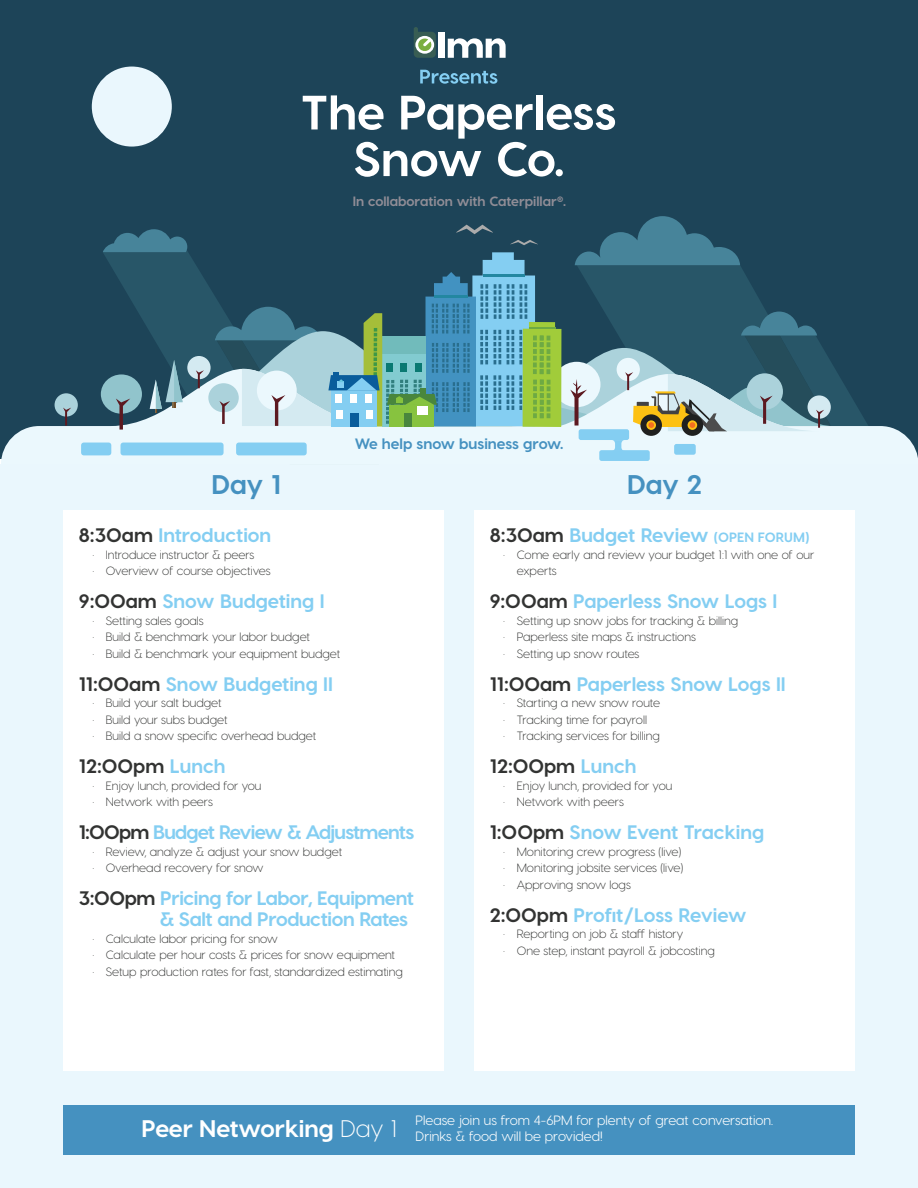
<style>
.page{position:relative;width:918px;height:1188px;background:#fff}
.page>*{position:absolute;margin:0;border:0;box-sizing:border-box;transform-origin:0 0}
.t1{font:700 27px "Visby CF";letter-spacing:-.005em;color:#4591c0}
.t2{font:700 24px "Visby CF";color:#fff}
.t3{font:700 19.5px/21px "Visby CF";letter-spacing:-.015em;color:#84cef2}
.t4{font:700 19.5px "Visby CF";letter-spacing:-.04em;color:#84cef2}
.t5{font:700 19.5px "Visby CF";color:#323332}
.t6{font:700 15px "Visby CF";color:#4591c0}
.t7{font:13.5px/16.2px "Visby CF";color:#fff}
.t8{font:700 13.5px "Visby CF";color:#908d96}
.t9{font:300 12px/16.5px "Visby CF";color:#323332}
.s1{color:#323332}
.s2{color:#84cef2}
.s3{font-size:13.5px}
.s4{font-weight:300}
</style>
<div class="page">
<div style="left:0;top:0;width:918px;height:458px;background:#1d4458"></div>
<div style="left:0;top:464px;width:918px;height:724px;background:#eaf7fd"></div>
<div style="left:63px;top:510px;width:381px;height:561px;background:#fff"></div>
<div style="left:474px;top:510px;width:381px;height:561px;background:#fff"></div>
<div style="left:63px;top:1105px;width:792px;height:50px;background:#4591c0"></div>
<svg style="left:1px;top:385px;width:917px;height:79px"></svg>
<div style="left:101px;top:374px;width:41px;height:40px;background:#91c4cc;border-radius:50%"></div>
<div style="left:81px;top:443px;width:30px;height:12px;background:#84cef2;border-radius:3px"></div>
<div style="left:55px;top:393px;width:23px;height:24px;background:#abd2db;border-radius:50%"></div>
<svg style="left:63px;top:408px;width:8px;height:18px"></svg>
<svg style="left:103px;top:216px;width:773px;height:248px"></svg>
<div style="left:92px;top:67px;width:80px;height:80px;background:#eaf7fd;border-radius:50%"></div>
<svg style="left:303px;top:95px;width:312px;height:82px"></svg>
<div style="left:556px;top:169px;width:7px;height:7px;background:#fff;border-radius:50%"></div>
<svg style="left:420px;top:70px;width:77px;height:14px"></svg>
<div style="left:439px;top:32px;width:6px;height:26px;background:#fff"></div>
<svg style="left:448px;top:38px;width:58px;height:20px"></svg>
<svg style="left:414px;top:27px;width:22px;height:31px"></svg>
<p class="t8" style="left:353px;top:193px;width:215px">In collaboration with Caterpillar<sup>®</sup>.</p>
<h1 class="t1" style="left:211px;top:467px;width:71px">Day 1</h1>
<p class="t6" style="left:355px;top:434px;width:210px">We help snow business grow.</p>
<h1 class="t1" style="left:627px;top:467px;width:76px">Day 2</h1>
<h3 class="t3" style="left:79px;top:525px;width:194px"><span class="s1">8:30am</span> Introduction</h3>
<p class="t9" style="left:92px;top:546px;width:164px">• Introduce instructor &amp; peers</p>
<p class="t9" style="left:92px;top:563px;width:180px">• Overview of course objectives</p>
<h3 class="t3" style="left:79px;top:591px;width:247px"><span class="s1">9:00am</span> Snow Budgeting I</h3>
<p class="t9" style="left:92px;top:612px;width:113px">• Setting sales goals</p>
<p class="t9" style="left:92px;top:629px;width:219px">• Build &amp; benchmark your labor budget</p>
<p class="t9" style="left:92px;top:645px;width:249px">• Build &amp; benchmark your equipment budget</p>
<h3 class="t3" style="left:79px;top:673px;width:256px"><span class="s1">11:00am</span> Snow Budgeting II</h3>
<p class="t9" style="left:92px;top:695px;width:131px">• Build your salt budget</p>
<p class="t9" style="left:92px;top:711px;width:137px">• Build your subs budget</p>
<p class="t9" style="left:92px;top:728px;width:225px">• Build a snow specific overhead budget</p>
<h3 class="t5" style="left:79px;top:754px;width:148px">12:00pm <span class="s2">Lunch</span></h3>
<p class="t9" style="left:92px;top:777px;width:171px">• Enjoy lunch, provided for you</p>
<p class="t9" style="left:92px;top:794px;width:122px">• Network with peers</p>
<h3 class="t4" style="left:79px;top:820px;width:337px"><span class="s1">1:00pm</span> Budget Review &amp; Adjustments</h3>
<p class="t9" style="left:92px;top:843px;width:251px">• Review, analyze &amp; adjust your snow budget</p>
<p class="t9" style="left:92px;top:860px;width:173px">• Overhead recovery for snow</p>
<h3 class="t3" style="left:159px;top:888px;width:256px;text-indent:-80px"><span class="s1">3:00pm</span> Pricing for Labor, Equipment &amp; Salt and Production Rates</h3>
<p class="t9" style="left:92px;top:930px;width:187px">• Calculate labor pricing for snow</p>
<p class="t9" style="left:92px;top:947px;width:304px">• Calculate per hour costs &amp; prices for snow equipment</p>
<p class="t9" style="left:92px;top:963px;width:312px">• Setup production rates for fast, standardized estimating</p>
<h3 class="t3" style="left:490px;top:525px;width:321px"><span class="s1">8:30am</span> Budget Review <span class="s3">(OPEN FORUM)</span></h3>
<p class="t9" style="left:517px;top:546px;width:299px;text-indent:-14px">• Come early and review your budget 1:1 with one of our experts</p>
<h3 class="t3" style="left:490px;top:591px;width:289px"><span class="s1">9:00am</span> Paperless Snow Logs I</h3>
<p class="t9" style="left:503px;top:612px;width:236px">• Setting up snow jobs for tracking &amp; billing</p>
<p class="t9" style="left:503px;top:629px;width:194px">• Paperless site maps &amp; instructions</p>
<p class="t9" style="left:503px;top:645px;width:138px">• Setting up snow routes</p>
<h3 class="t3" style="left:490px;top:673px;width:298px"><span class="s1">11:00am</span> Paperless Snow Logs II</h3>
<p class="t9" style="left:503px;top:695px;width:159px">• Starting a new snow route</p>
<p class="t9" style="left:503px;top:711px;width:145px">• Tracking time for payroll</p>
<p class="t9" style="left:503px;top:728px;width:158px">• Tracking services for billing</p>
<h3 class="t5" style="left:490px;top:754px;width:148px">12:00pm <span class="s2">Lunch</span></h3>
<p class="t9" style="left:503px;top:777px;width:171px">• Enjoy lunch, provided for you</p>
<p class="t9" style="left:503px;top:794px;width:122px">• Network with peers</p>
<h3 class="t3" style="left:490px;top:822px;width:276px"><span class="s1">1:00pm</span> Snow Event Tracking</h3>
<p class="t9" style="left:503px;top:843px;width:180px">• Monitoring crew progress (live)</p>
<p class="t9" style="left:503px;top:860px;width:181px">• Monitoring jobsite services (live)</p>
<p class="t9" style="left:503px;top:876px;width:129px">• Approving snow logs</p>
<h3 class="t3" style="left:490px;top:904px;width:258px"><span class="s1">2:00pm</span> Profit/Loss Review</h3>
<p class="t9" style="left:503px;top:926px;width:182px">• Reporting on job &amp; staff history</p>
<p class="t9" style="left:503px;top:942px;width:213px">• One step, instant payroll &amp; jobcosting</p>
<h2 class="t2" style="left:142px;top:1113px;width:257px">Peer Networking <span class="s4">Day 1</span></h2>
<p class="t7" style="left:416px;top:1112px;width:359px">Please join us from 4-6PM for plenty of great conversation.<br>Drinks &amp; food will be provided!</p>
</div>
